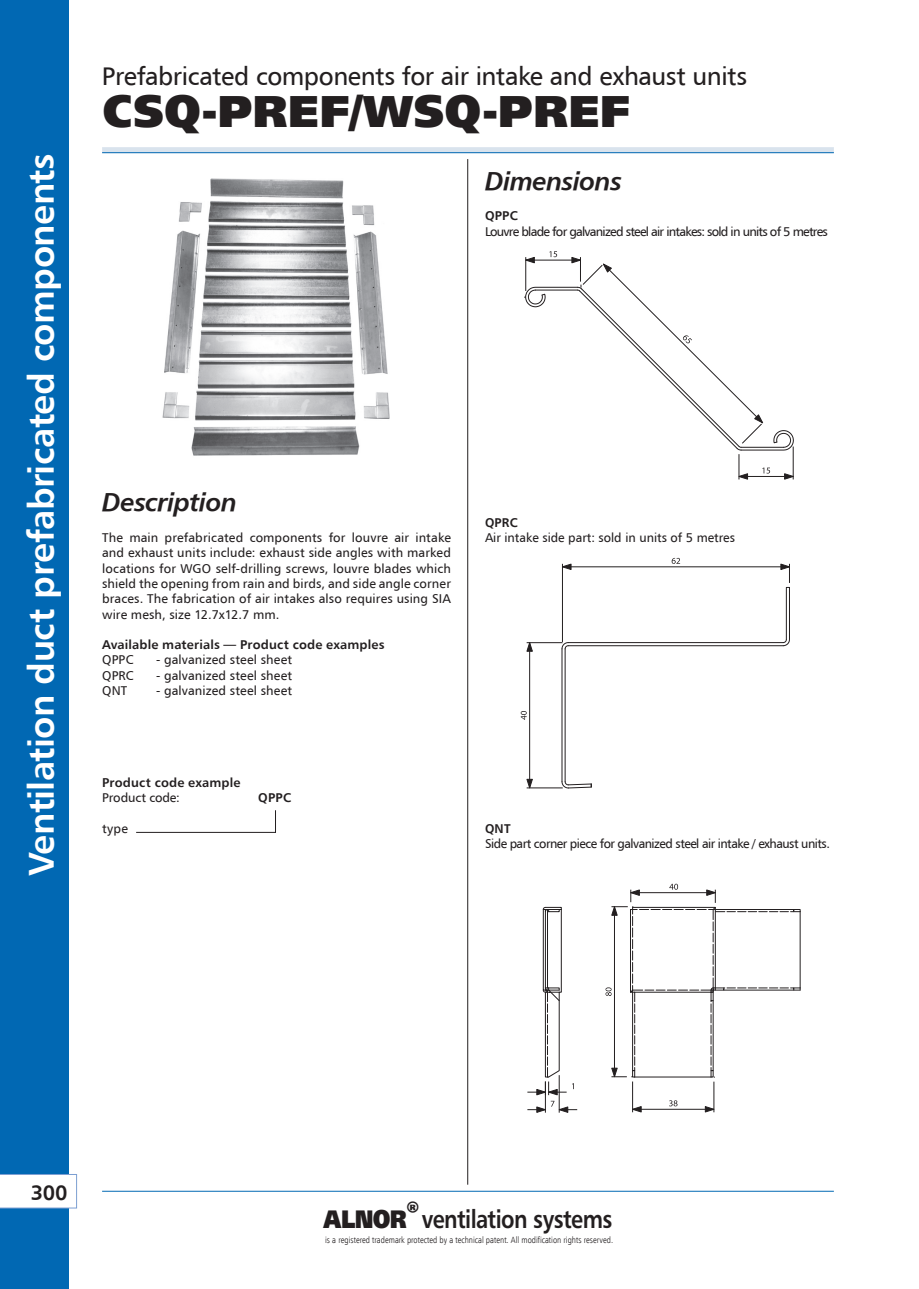
<style>
.page{position:relative;width:919px;height:1289px;background:#fff}
.page>*{position:absolute;margin:0;border:0;box-sizing:border-box;transform-origin:0 0}
.dzial_-_symbol_p{font:45px "Humanist 777 TL Extra Black B";color:#231f20}
.t1{font:36px "Humanist 777 TL Bold B";letter-spacing:-.02em;color:#fff}
.dzial{font:25.5px "Humanist 777 TL";letter-spacing:-.02em;color:#231f20}
.t2{font:700 25.5px "Humanist 777 TL";letter-spacing:-.025em;color:#231f20;scale:.85 1}
.Nagłówki_-_bold_ital{font:25.5px "Humanist 777 TL Bold Italic B";letter-spacing:-.02em;color:#231f20}
.t3{font:21px "Humanist 777 TL Bold B";color:#231f20}
.tekst_8_5pt{font:12.75px/15.3px "Humanist 777 TL";color:#231f20;text-align:justify}
.tekst_8_5pt-2{font:12.75px "Humanist 777 TL";letter-spacing:-.06em;color:#231f20}
.tekst_8_5pt-3{font:12.75px "Humanist 777 TL";letter-spacing:-.04em;color:#231f20}
.tekst_8_5pt-4{font:12.75px "Humanist 777 TL Bold B";letter-spacing:.01em;color:#231f20}
.tekst_8_5pt-5{font:700 12.75px "Humanist 777 TL";letter-spacing:.01em;color:#231f20}
.t4{font:9px "Humnst 777 Lt Cn EU Normal";color:#231f20}
.s1{font-family:"Humanist 777 TL Extra Black B";font-weight:400}
</style>
<div class="page">
<div style="left:0;top:0;width:68px;height:1288px;background:#0168b3"></div>
<div style="left:102px;top:147px;width:731px;height:6px;background:#d9e3ed"></div>
<hr style="left:102px;top:152px;width:731px;height:1px;background:#0168b3">
<hr style="left:102px;top:1190px;width:731px;height:1px;background:#0168b3">
<hr style="left:467px;top:159px;width:1px;height:1025px;background:#231f20">
<svg style="left:0;top:1174px;width:77px;height:34px;background:#f7f9fc"></svg>
<img style="left:162px;top:178px;width:228px;height:278px">
<svg style="left:524px;top:251px;width:270px;height:229px"></svg>
<div style="left:785px;top:587px;width:4px;height:53px;border:1px solid #231f20"></div>
<svg style="left:561px;top:638px;width:229px;height:151px"></svg>
<svg style="left:671px;top:558px;width:9px;height:6px"></svg>
<hr style="left:562px;top:564px;width:1px;height:78px;background:#231f20">
<hr style="left:562px;top:566px;width:227px;height:1px;background:#231f20">
<svg style="left:562px;top:563px;width:9px;height:7px"></svg>
<svg style="left:780px;top:563px;width:10px;height:20px"></svg>
<svg style="left:520px;top:711px;width:6px;height:8px"></svg>
<hr style="left:526px;top:642px;width:36px;height:1px;background:#231f20">
<hr style="left:526px;top:787px;width:36px;height:1px;background:#231f20">
<hr style="left:529px;top:642px;width:1px;height:146px;background:#231f20">
<svg style="left:526px;top:642px;width:7px;height:9px"></svg>
<svg style="left:526px;top:778px;width:7px;height:11px"></svg>
<svg style="left:605px;top:883px;width:196px;height:195px"></svg>
<svg style="left:669px;top:1100px;width:8px;height:6px"></svg>
<hr style="left:632px;top:1081px;width:1px;height:31px;background:#231f20">
<hr style="left:713px;top:1081px;width:1px;height:31px;background:#231f20">
<hr style="left:632px;top:1108px;width:81px;height:1px;background:#231f20">
<svg style="left:632px;top:1105px;width:9px;height:7px"></svg>
<svg style="left:704px;top:1105px;width:11px;height:7px"></svg>
<svg style="left:527px;top:906px;width:50px;height:206px"></svg>
<svg style="left:136px;top:810px;width:140px;height:22px"></svg>
<h2 class="t1" style="left:18px;top:876px;width:724px;rotate:-90deg">Ventilation duct prefabricated components</h2>
<p class="dzial" style="left:102px;top:60px;width:646px">Prefabricated components for air intake and exhaust units</p>
<p class="dzial_-_symbol_p" style="left:102px;top:81px;width:529px">CSQ-PREF/WSQ-PREF</p>
<p class="Nagłówki_-_bold_ital" style="left:485px;top:164px;width:138px">Dimensions</p>
<p class="tekst_8_5pt-4" style="left:485px;top:208px;width:35px">QPPC</p>
<p class="tekst_8_5pt-2" style="left:485px;top:223px;width:344px">Louvre blade for galvanized steel air intakes: sold in units of 5 metres</p>
<p class="Nagłówki_-_bold_ital" style="left:102px;top:486px;width:136px">Description</p>
<p class="tekst_8_5pt" style="left:102px;top:529px;width:350px">The main prefabricated components for louvre air intake and exhaust units include: exhaust side angles with marked locations for WGO self-drilling screws, louvre blades which shield the opening from rain and birds, and side angle corner braces. The fabrication of air intakes also requires using SIA wire mesh, size 12.7x12.7 mm.</p>
<p class="tekst_8_5pt-4" style="left:102px;top:636px;width:284px">Available materials — Product code examples</p>
<p class="tekst_8_5pt" style="left:102px;top:652px;width:33px">QPPC</p>
<p class="tekst_8_5pt" style="left:156px;top:652px;width:137px">- galvanized steel sheet</p>
<p class="tekst_8_5pt" style="left:102px;top:667px;width:33px">QPRC</p>
<p class="tekst_8_5pt" style="left:156px;top:667px;width:137px">- galvanized steel sheet</p>
<p class="tekst_8_5pt" style="left:102px;top:682px;width:27px">QNT</p>
<p class="tekst_8_5pt" style="left:156px;top:682px;width:137px">- galvanized steel sheet</p>
<p class="tekst_8_5pt-5" style="left:102px;top:774px;width:140px">Product code example</p>
<p class="tekst_8_5pt" style="left:102px;top:789px;width:79px">Product code:</p>
<p class="tekst_8_5pt-4" style="left:258px;top:789px;width:35px">QPPC</p>
<p class="tekst_8_5pt" style="left:102px;top:820px;width:27px">type</p>
<p class="tekst_8_5pt-4" style="left:485px;top:514px;width:34px">QPRC</p>
<p class="tekst_8_5pt" style="left:485px;top:529px;width:251px">Air intake side part: sold in units of 5 metres</p>
<p class="tekst_8_5pt-4" style="left:485px;top:820px;width:27px">QNT</p>
<p class="tekst_8_5pt-3" style="left:485px;top:835px;width:346px">Side part corner piece for galvanized steel air intake / exhaust units.</p>
<h3 class="t3" style="left:31px;top:1178px;width:38px">300</h3>
<h3 class="t2" style="left:323px;top:1202px;width:341px"><span class="s1">ALNOR</span><sup>®</sup>ventilation systems</h3>
<p class="t4" style="left:325px;top:1233px;width:289px">is a registered trademark protected by a technical patent. All modification rights reserved.</p>
</div>
